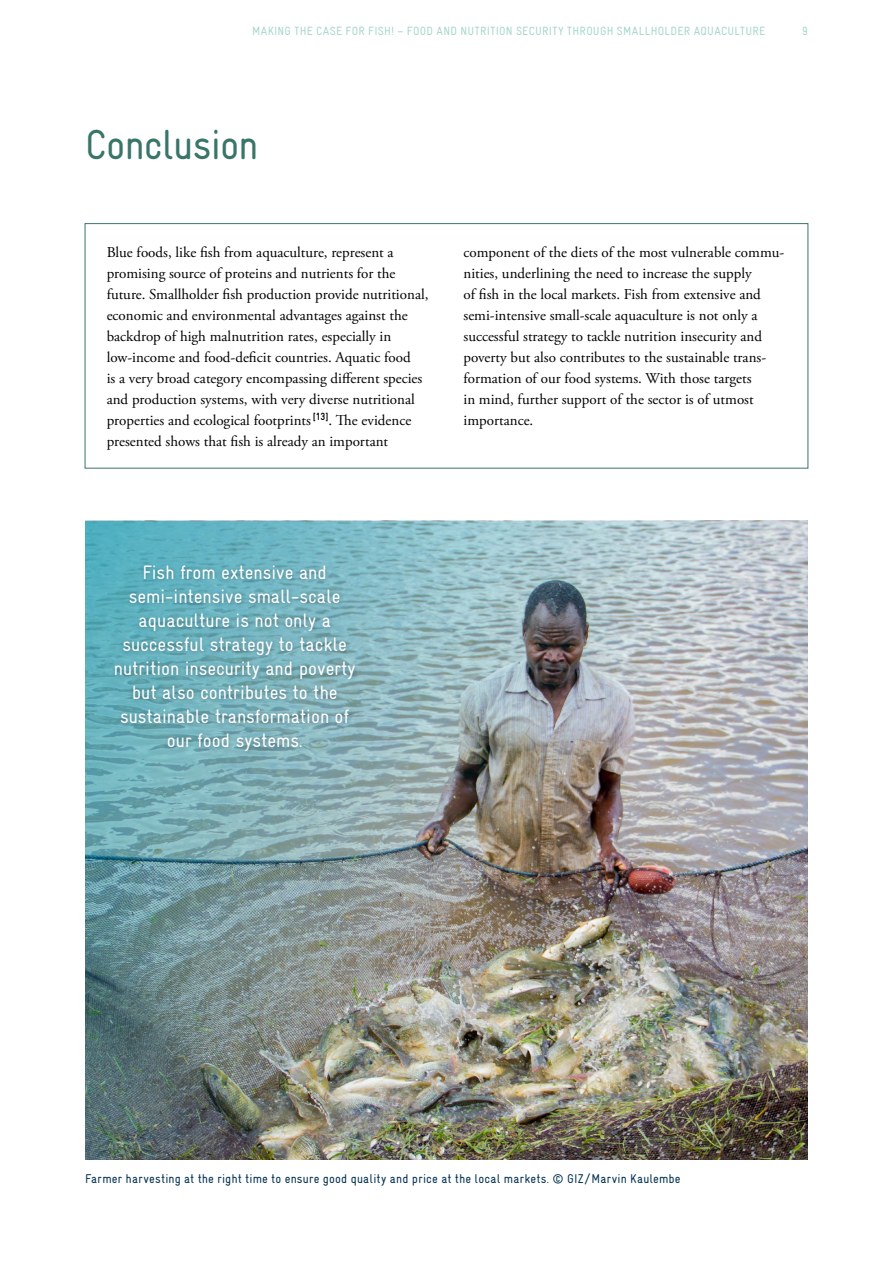
<style>
.page{position:relative;width:893px;height:1263px;background:#fff}
.page>*{position:absolute;margin:0;border:0;box-sizing:border-box;transform-origin:0 0}
.Headline_28pt{font:condensed 42px "Gravur";letter-spacing:-.015em;color:#3a756a}
.Subline_13pt{font:condensed 19.5px/24px "Gravur";color:#fff;text-align:center}
.Fließtext_10pt{font:15px/21px "Adobe Garamond Pro";color:#000}
.BU{font:condensed 12.75px "Gravur";letter-spacing:.015em;color:#003151}
.t1{font:condensed 12px "Gravur";letter-spacing:.025em;color:#a6d6cc}
</style>
<div class="page">
<div style="left:85px;top:223px;width:723px;height:245px;border:1px solid #3a756a"></div>
<img style="left:85px;top:521px;width:723px;height:639px">
<div style="left:112px;top:562px;width:248px;height:194px;background:#000;opacity:.3"></div>
<p class="t1" style="left:252px;top:24px;width:515px">MAKING THE CASE FOR FISH! – FOOD AND NUTRITION SECURITY THROUGH SMALLHOLDER AQUACULTURE</p>
<p class="t1" style="left:802px;top:24px;width:7px">9</p>
<p class="Headline_28pt" style="left:85px;top:122px;width:175px">Conclusion</p>
<p class="Fließtext_10pt" style="left:107px;top:242px;width:323px">Blue foods, like fish from aquaculture, represent a promising source of proteins and nutrients for the future. Smallholder fish production provide nutritional, economic and environmental advantages against the backdrop of high malnutrition rates, especially in low-income and food-deficit countries. Aquatic food<br>is a very broad category encompassing different species and production systems, with very diverse nutritional properties and ecological footprints <sup>[13]</sup>. The evidence presented shows that fish is already an important</p>
<p class="Fließtext_10pt" style="left:463px;top:242px;width:322px">component of the diets of the most vulnerable commu&shy;nities, underlining the need to increase the supply<br>of fish in the local markets. Fish from extensive and semi-intensive small-scale aquaculture is not only a successful strategy to tackle nutrition insecurity and poverty but also contributes to the sustainable trans&shy;formation of our food systems. With those targets<br>in mind, further support of the sector is of utmost importance.</p>
<p class="Subline_13pt" style="left:114px;top:561px;width:243px">Fish from extensive and semi-intensive small-scale aquaculture is not only a successful strategy to tackle nutrition insecurity and poverty but also contributes to the sustainable transformation of our food systems.</p>
<p class="BU" style="left:85px;top:1171px;width:597px">Farmer harvesting at the right time to ensure good quality and price at the local markets. © GIZ/Marvin Kaulembe</p>
</div>
